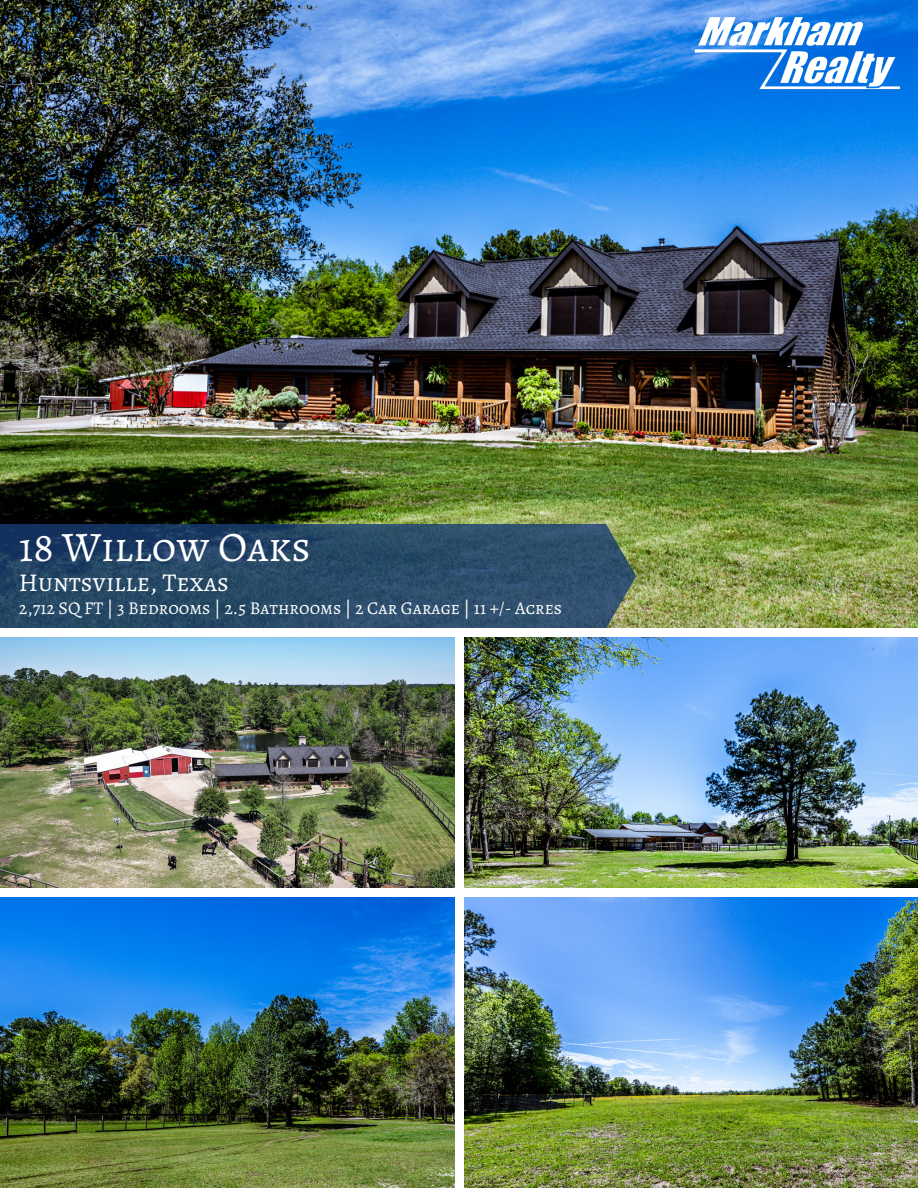
<style>
.page{position:relative;width:918px;height:1188px;background:#fff}
.page>*{position:absolute;margin:0;border:0;box-sizing:border-box;transform-origin:0 0}
.t1{font:42px "Alegreya SC";color:#fff}
.t2{font:25.65px "Alegreya SC";color:#fff}
.t3{font:18px "Alegreya SC";color:#fff}
</style>
<div class="page">
<img style="left:0;top:0;width:918px;height:628px">
<svg style="left:0;top:524px;width:636px;height:104px;background:#2a4a67"></svg>
<img style="left:464px;top:637px;width:454px;height:251px">
<img style="left:0;top:637px;width:455px;height:251px">
<img style="left:464px;top:898px;width:454px;height:290px">
<img style="left:0;top:897px;width:455px;height:291px">
<img style="left:682px;top:7px;width:229px;height:97px">
<p class="t1" style="left:19px;top:518px;width:293px">18 Willow Oaks</p>
<p class="t2" style="left:19px;top:565px;width:211px">Huntsville, Texas</p>
<p class="t3" style="left:19px;top:595px;width:545px">2,712 SQ FT | 3 Bedrooms | 2.5 Bathrooms | 2 Car Garage | 11 +/- Acres</p>
</div>
